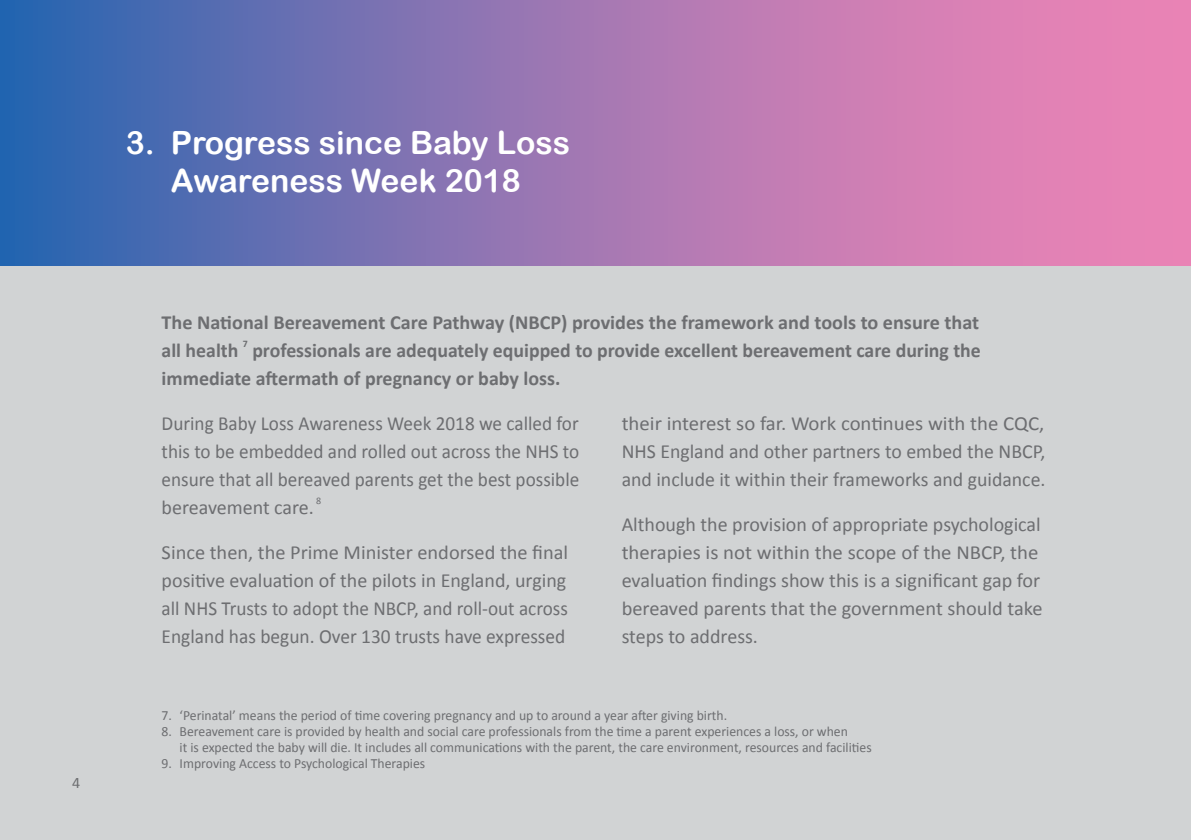
<style>
.page{position:relative;width:1191px;height:840px;background:#fff}
.page>*{position:absolute;margin:0;border:0;box-sizing:border-box;transform-origin:0 0}
.t1{font:32px/38.4px "Arial Rounded MT Bold";color:#fff;text-align:center}
.t2{font:20px/28px "Calibri";color:#6d6e71;text-align:justify}
.t3{font:700 20px/28px "Calibri";color:#6d6e71}
.t4{font:20px/28px "Calibri";color:#6d6e71;text-align:justify;scale:.96 1}
.t5{font:20px/28px "Calibri";color:#6d6e71;text-align:justify;scale:1.04 1}
.t6{font:16px "Calibri";color:#6d6e71}
.t7{font:14px/16px "Calibri";color:#6d6e71}
.t8{font:700 10px "Calibri";color:#6d6e71}
.t9{font:10px "Calibri";color:#6d6e71}
</style>
<div class="page">
<div style="left:0;top:198px;width:1191px;height:641px;background:#d1d3d4"></div>
<svg style="left:0;top:0;width:1191px;height:265px;background:#9a76b3"></svg>
<h1 class="t1" style="left:126px;top:123px;width:446px">3. Progress since Baby Loss<br>Awareness Week 2018</h1>
<p class="t6" style="left:72px;top:771px;width:10px">4</p>
<p class="t3" style="left:162px;top:307px;width:819px">The National Bereavement Care Pathway (NBCP) provides the framework and tools to ensure that all health</p>
<p class="t8" style="left:243px;top:336px;width:7px">7</p>
<p class="t3" style="left:162px;top:335px;width:820px;text-indent:91px">professionals are adequately equipped to provide excellent bereavement care during the immediate aftermath of pregnancy or baby loss.</p>
<p class="t4" style="left:162px;top:408px;width:436px">During Baby Loss Awareness Week 2018 we called for this to be embedded and rolled out across the NHS to ensure that all bereaved parents get the best possible bereavement care.</p>
<p class="t5" style="left:621px;top:408px;width:409px">their interest so far. Work continues with the CQC, NHS England and other partners to embed the NBCP, and include it within their frameworks and guidance.</p>
<p class="t2" style="left:621px;top:509px;width:422px;text-align:left">Although the provision of appropriate psychological therapies is not within the scope of the NBCP, the evaluation findings show this is a significant gap for bereaved parents that the government should take steps to address.</p>
<p class="t9" style="left:316px;top:493px;width:7px">8</p>
<p class="t2" style="left:162px;top:537px;width:408px">Since then, the Prime Minister endorsed the final positive evaluation of the pilots in England, urging all NHS Trusts to adopt the NBCP, and roll-out across England has begun. Over 130 trusts have expressed</p>
<p class="t7" style="left:162px;top:706px;width:567px">7. ‘Perinatal’ means the period of time covering pregnancy and up to around a year after giving birth.</p>
<p class="t7" style="left:180px;top:722px;width:693px;text-indent:-18px">8. Bereavement care is provided by health and social care professionals from the time a parent experiences a loss, or when<br>it is expected the baby will die. It includes all communications with the parent, the care environment, resources and facilities</p>
<p class="t7" style="left:162px;top:754px;width:265px">9. Improving Access to Psychological Therapies</p>
</div>
